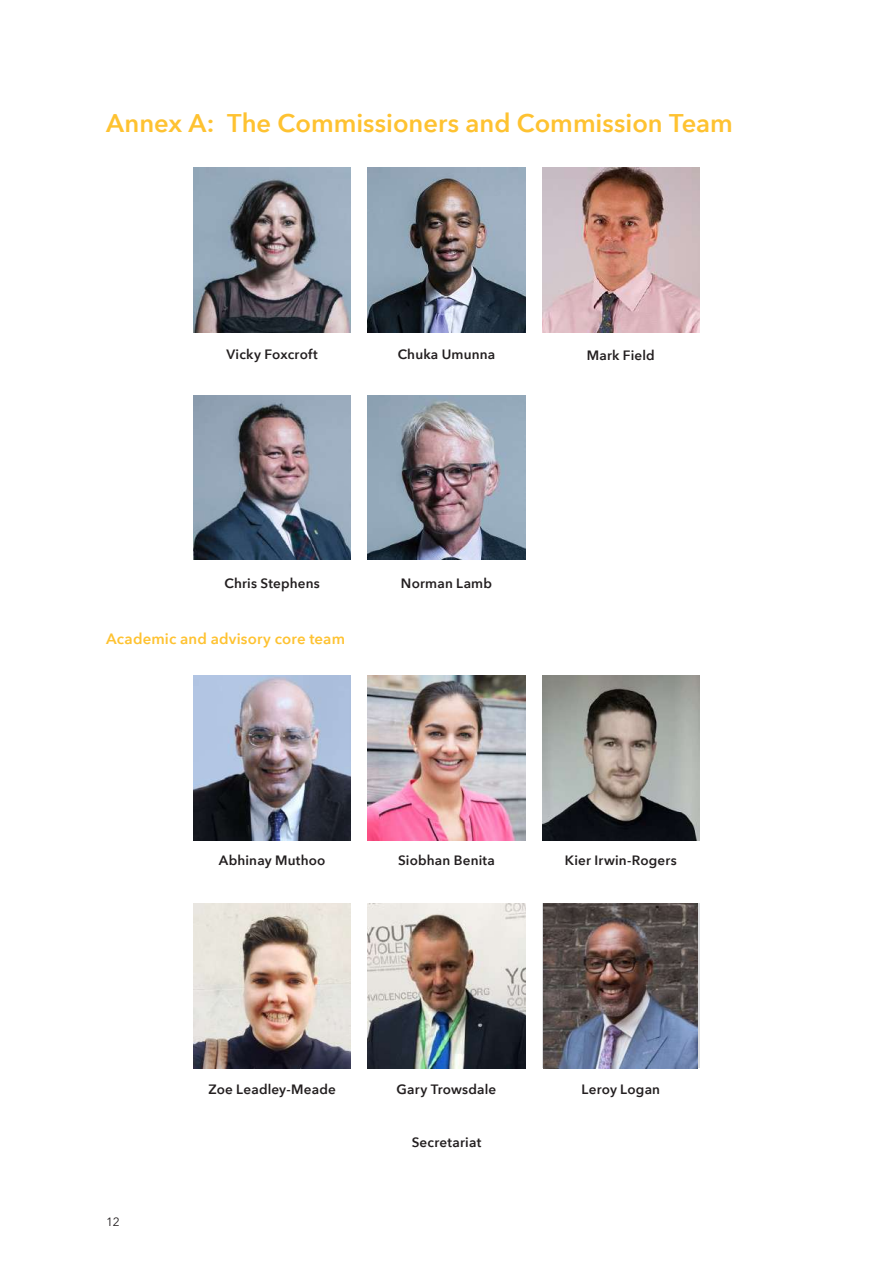
<style>
.page{position:relative;width:893px;height:1263px;background:#fff}
.page>*{position:absolute;margin:0;border:0;box-sizing:border-box;transform-origin:0 0}
.t1{font:600 25.5px "Avenir Next";color:#fec231}
.t2{font:600 15px "Avenir Next";letter-spacing:.01em;color:#fec231}
.t3{font:600 13.5px "Avenir Next";letter-spacing:.015em;color:#231f20}
.t4{font:12px "Avenir Next";color:#231f20}
</style>
<div class="page">
<img style="left:193px;top:675px;width:158px;height:165px">
<img style="left:368px;top:675px;width:157px;height:165px">
<img style="left:542px;top:675px;width:157px;height:165px">
<img style="left:193px;top:903px;width:158px;height:165px">
<img style="left:368px;top:903px;width:157px;height:165px">
<img style="left:544px;top:903px;width:154px;height:165px">
<img style="left:542px;top:168px;width:157px;height:165px">
<img style="left:193px;top:395px;width:158px;height:165px">
<img style="left:368px;top:395px;width:157px;height:165px">
<img style="left:193px;top:168px;width:158px;height:165px">
<img style="left:368px;top:168px;width:157px;height:165px">
<h1 class="t1" style="left:106px;top:101px;width:628px">Annex A: The Commissioners and Commission Team</h1>
<p class="t3" style="left:226px;top:343px;width:93px">Vicky Foxcroft</p>
<p class="t3" style="left:398px;top:343px;width:99px">Chuka Umunna</p>
<p class="t3" style="left:587px;top:344px;width:70px">Mark Field</p>
<p class="t3" style="left:224px;top:571px;width:97px">Chris Stephens</p>
<p class="t3" style="left:401px;top:571px;width:93px">Norman Lamb</p>
<p class="t2" style="left:106px;top:625px;width:240px">Academic and advisory core team</p>
<p class="t3" style="left:219px;top:849px;width:108px">Abhinay Muthoo</p>
<p class="t3" style="left:398px;top:849px;width:98px">Siobhan Benita</p>
<p class="t3" style="left:565px;top:849px;width:114px">Kier Irwin-Rogers</p>
<p class="t3" style="left:208px;top:1077px;width:129px">Zoe Leadley-Meade</p>
<p class="t3" style="left:397px;top:1077px;width:101px">Gary Trowsdale</p>
<p class="t3" style="left:581px;top:1077px;width:80px">Leroy Logan</p>
<p class="t4" style="left:106px;top:1211px;width:15px">12</p>
<p class="t3" style="left:412px;top:1130px;width:71px">Secretariat</p>
</div>
